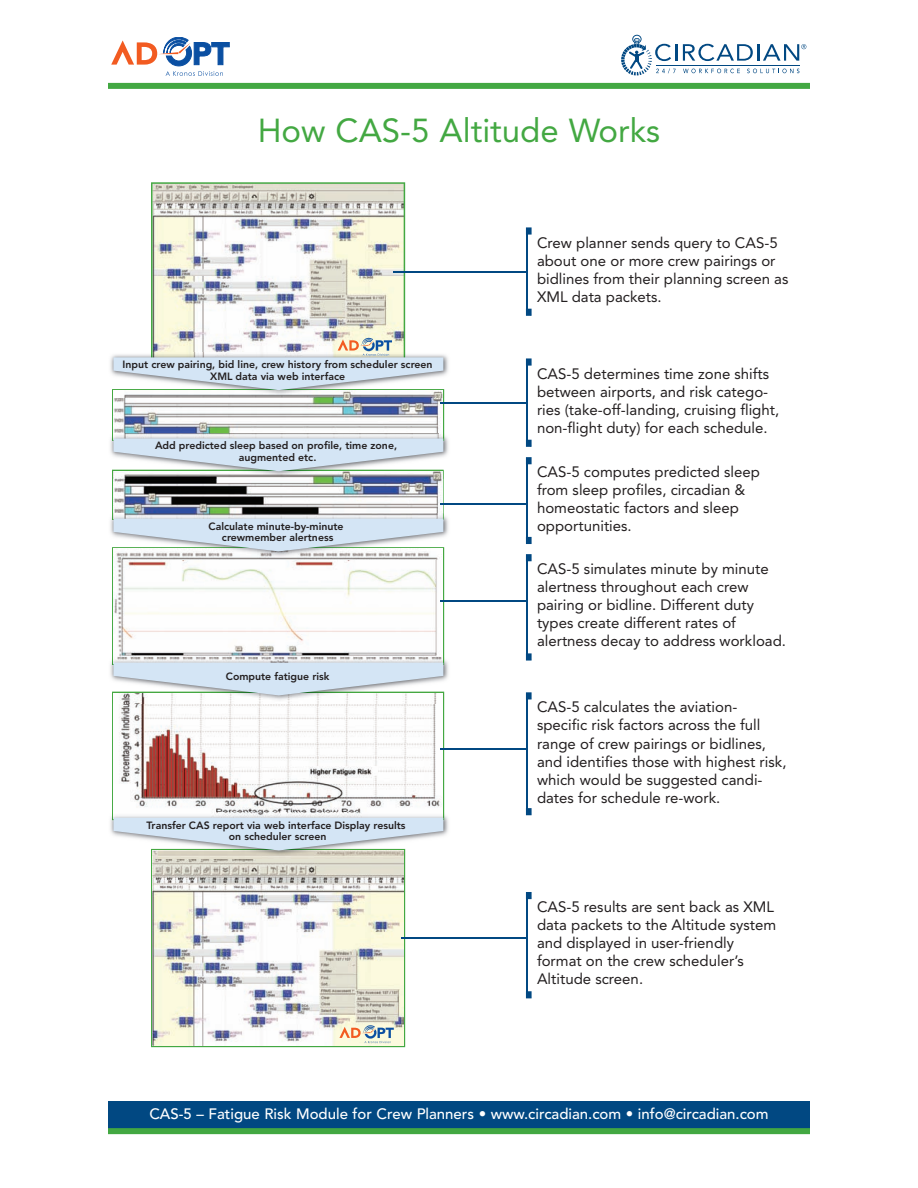
<style>
.page{position:relative;width:918px;height:1188px;background:#fff}
.page>*{position:absolute;margin:0;border:0;box-sizing:border-box;transform-origin:0 0}
.t1{font:33px "Avenir";color:#43a842}
.t2{font:15px/18px "Avenir";color:#231f20}
.t3{font:500 15px "Avenir";color:#fff}
.t4{font:800 10.5px/11.2px "Avenir";color:#231f20;text-align:center}
</style>
<div class="page">
<div style="left:108px;top:83px;width:702px;height:6px;background:#43a842"></div>
<div style="left:108px;top:1101px;width:702px;height:33px;background:#014882"></div>
<div style="left:108px;top:1128px;width:702px;height:6px;background:#43a842"></div>
<svg style="left:111px;top:37px;width:118px;height:39px"></svg>
<svg style="left:683px;top:69px;width:57px;height:4px"></svg>
<svg style="left:747px;top:69px;width:52px;height:4px"></svg>
<hr style="left:656px;top:65px;width:143px;height:1px;background:#014882">
<svg style="left:621px;top:35px;width:56px;height:40px"></svg>
<svg style="left:683px;top:44px;width:123px;height:17px"></svg>
<img style="left:153px;top:858px;width:251px;height:188px">
<img style="left:153px;top:184px;width:251px;height:154px">
<hr style="left:393px;top:272px;width:134px;height:1px;background:#014882">
<hr style="left:526px;top:228px;width:1px;height:87px;background:#014882">
<svg style="left:526px;top:227px;width:6px;height:8px"></svg>
<svg style="left:526px;top:309px;width:6px;height:7px"></svg>
<hr style="left:440px;top:403px;width:87px;height:1px;background:#014882">
<hr style="left:526px;top:359px;width:1px;height:87px;background:#014882">
<svg style="left:526px;top:358px;width:6px;height:8px"></svg>
<svg style="left:526px;top:440px;width:6px;height:7px"></svg>
<hr style="left:440px;top:503px;width:87px;height:1px;background:#014882">
<hr style="left:526px;top:458px;width:1px;height:85px;background:#014882">
<svg style="left:526px;top:457px;width:6px;height:7px"></svg>
<svg style="left:526px;top:537px;width:6px;height:7px"></svg>
<hr style="left:440px;top:600px;width:87px;height:1px;background:#014882">
<hr style="left:526px;top:555px;width:1px;height:105px;background:#014882">
<svg style="left:526px;top:554px;width:6px;height:7px"></svg>
<svg style="left:526px;top:653px;width:6px;height:8px"></svg>
<hr style="left:401px;top:938px;width:126px;height:1px;background:#014882">
<hr style="left:526px;top:893px;width:1px;height:105px;background:#014882">
<svg style="left:526px;top:892px;width:6px;height:7px"></svg>
<svg style="left:527px;top:991px;width:5px;height:7px"></svg>
<hr style="left:440px;top:749px;width:87px;height:1px;background:#014882">
<hr style="left:526px;top:693px;width:1px;height:122px;background:#014882">
<svg style="left:526px;top:692px;width:6px;height:7px"></svg>
<svg style="left:527px;top:808px;width:5px;height:7px"></svg>
<img style="left:110px;top:355px;width:339px;height:43px">
<img style="left:110px;top:433px;width:339px;height:23px">
<img style="left:110px;top:516px;width:339px;height:43px">
<img style="left:110px;top:812px;width:339px;height:46px">
<img style="left:153px;top:850px;width:251px;height:8px">
<img style="left:110px;top:657px;width:339px;height:46px">
<svg style="left:112px;top:338px;width:332px;height:512px"></svg>
<svg style="left:339px;top:1025px;width:55px;height:18px"></svg>
<h1 class="t1" style="left:258px;top:117px;width:404px">How CAS-5 Altitude Works</h1>
<p class="t4" style="left:123px;top:360px;width:311px">Input crew pairing, bid line, crew history from scheduler screen<br>XML data via web interface</p>
<p class="t4" style="left:155px;top:441px;width:244px">Add predicted sleep based on profile, time zone, augmented etc.</p>
<p class="t4" style="left:209px;top:521px;width:136px">Calculate minute-by-minute crewmember alertness</p>
<p class="t4" style="left:226px;top:671px;width:105px">Compute fatigue risk</p>
<p class="t4" style="left:147px;top:820px;width:261px">Transfer CAS report via web interface Display results on scheduler screen</p>
<p class="t2" style="left:537px;top:235px;width:253px">Crew planner sends query to CAS-5 about one or more crew pairings or bidlines from their planning screen as<br>XML data packets.</p>
<p class="t2" style="left:537px;top:366px;width:244px">CAS-5 determines time zone shifts between airports, and risk catego&shy;ries (take-off-landing, cruising flight, non-flight duty) for each schedule.</p>
<p class="t2" style="left:537px;top:464px;width:224px">CAS-5 computes predicted sleep from sleep profiles, circadian &amp; homeostatic factors and sleep opportunities.</p>
<p class="t2" style="left:537px;top:561px;width:251px">CAS-5 simulates minute by minute alertness throughout each crew pairing or bidline. Different duty types create different rates of alertness decay to address workload.</p>
<p class="t2" style="left:537px;top:700px;width:251px">CAS-5 calculates the aviation&shy;specific risk factors across the full range of crew pairings or bidlines, and identifies those with highest risk, which would be suggested candi&shy;dates for schedule re-work.</p>
<p class="t2" style="left:537px;top:899px;width:241px">CAS-5 results are sent back as XML data packets to the Altitude system and displayed in user-friendly format on the crew scheduler’s<br>Altitude screen.</p>
<p class="t3" style="left:149px;top:1107px;width:621px">CAS-5 – Fatigue Risk Module for Crew Planners • www.circadian.com • info@circadian.com</p>
</div>
